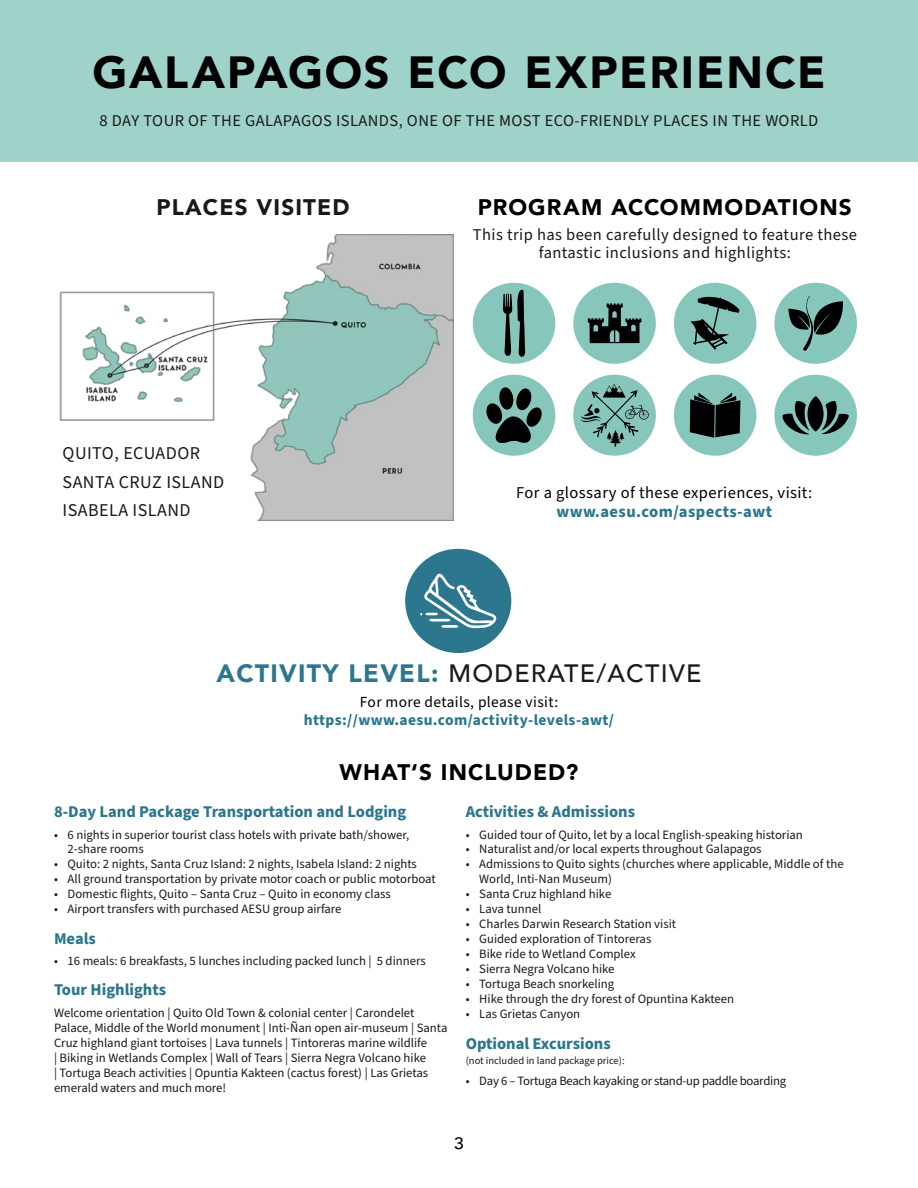
<style>
.page{position:relative;width:918px;height:1188px;background:#fff}
.page>*{position:absolute;margin:0;border:0;box-sizing:border-box;transform-origin:0 0}
.t1{font:900 45px "Avenir";letter-spacing:.04em;color:#000}
.t2{font:500 25.05px "Avenir";letter-spacing:.05em;color:#1a1a1a}
.t3{font:900 22.5px "Avenir";letter-spacing:.05em;color:#000}
.t4{font:900 22.5px "Avenir";letter-spacing:.05em;color:#19191a}
.t5{font:18px/28.3px "Source Sans Pro";letter-spacing:.025em;color:#19191a}
.t6{font:16.5px/18px "Source Sans Pro";letter-spacing:.025em;color:#19191a;text-align:center}
.t7{font:700 16.5px "Source Sans Pro";color:#2c768e}
.t8{font:16.5px "Source Sans Pro";letter-spacing:.025em;color:#000}
.t9{font:700 16.5px "Source Sans Pro";letter-spacing:.025em;color:#2c768e}
.t10{font:500 16.5px "Avenir";color:#000101;scale:1.1 1}
.t11{font:700 15.45px "Source Sans Pro";letter-spacing:.025em;color:#2c768e}
.t12{font:15.45px "Source Sans Pro";letter-spacing:.025em;color:#000}
.t13{font:12.75px/15px "Source Sans Pro";color:#19191a}
.t14{font:12.75px "Source Sans Pro";letter-spacing:-.02em;color:#19191a}
.t15{font:10.5px "Source Sans Pro";color:#19191a}
.s1{font-weight:900;color:#2c768e}
</style>
<div class="page">
<div style="left:0;top:0;width:918px;height:162px;background:#9fd2c9"></div>
<div style="left:405px;top:549px;width:106px;height:104px;background:#2c768e;border-radius:50%"></div>
<svg style="left:420px;top:573px;width:77px;height:56px"></svg>
<div style="left:473px;top:375px;width:82px;height:81px;background:#87c6bb;border-radius:50%"></div>
<svg style="left:486px;top:387px;width:56px;height:56px"></svg>
<div style="left:473px;top:283px;width:82px;height:81px;background:#87c6bb;border-radius:50%"></div>
<svg style="left:503px;top:290px;width:22px;height:67px"></svg>
<div style="left:573px;top:375px;width:83px;height:81px;background:#87c6bb;border-radius:50%"></div>
<svg style="left:580px;top:384px;width:69px;height:63px"></svg>
<div style="left:674px;top:283px;width:82px;height:81px;background:#87c6bb;border-radius:50%"></div>
<svg style="left:691px;top:297px;width:48px;height:53px"></svg>
<div style="left:674px;top:375px;width:82px;height:81px;background:#87c6bb;border-radius:50%"></div>
<svg style="left:690px;top:393px;width:50px;height:45px"></svg>
<div style="left:573px;top:283px;width:83px;height:81px;background:#87c6bb;border-radius:50%"></div>
<svg style="left:588px;top:303px;width:53px;height:40px"></svg>
<img style="left:59px;top:235px;width:394px;height:286px">
<div style="left:774px;top:283px;width:83px;height:81px;background:#87c6bb;border-radius:50%"></div>
<svg style="left:788px;top:296px;width:55px;height:55px"></svg>
<div style="left:774px;top:375px;width:83px;height:81px;background:#87c6bb;border-radius:50%"></div>
<svg style="left:783px;top:396px;width:66px;height:38px"></svg>
<h1 class="t1" style="left:92px;top:34px;width:735px">GALAPAGOS ECO EXPERIENCE</h1>
<p class="t6" style="left:100px;top:112px;width:720px">8 DAY TOUR OF THE GALAPAGOS ISLANDS, ONE OF THE MOST ECO-FRIENDLY PLACES IN THE WORLD</p>
<h3 class="t4" style="left:157px;top:188px;width:194px">PLACES VISITED</h3>
<h3 class="t5" style="left:63px;top:440px;width:163px">QUITO, ECUADOR<br>SANTA CRUZ ISLAND<br>ISABELA ISLAND</h3>
<h3 class="t3" style="left:478px;top:188px;width:375px">PROGRAM ACCOMMODATIONS</h3>
<p class="t6" style="left:473px;top:226px;width:385px">This trip has been carefully designed to feature these fantastic inclusions and highlights:</p>
<p class="t8" style="left:516px;top:481px;width:298px">For a glossary of these experiences, visit:</p>
<p class="t9" style="left:556px;top:501px;width:217px">www.aesu.com/aspects-awt</p>
<h2 class="t2" style="left:217px;top:652px;width:486px"><span class="s1">ACTIVITY LEVEL:</span> MODERATE/ACTIVE</h2>
<p class="t12" style="left:360px;top:691px;width:200px">For more details, please visit:</p>
<p class="t11" style="left:304px;top:710px;width:312px">https://www.aesu.com/activity-levels-awt/</p>
<h3 class="t3" style="left:340px;top:753px;width:240px">WHAT‘S INCLUDED?</h3>
<p class="t7" style="left:466px;top:800px;width:171px">Activities &amp; Admissions</p>
<p class="t13" style="left:466px;top:827px;width:339px">• Guided tour of Quito, let by a local English-speaking historian</p>
<p class="t13" style="left:466px;top:842px;width:297px">• Naturalist and/or local experts throughout Galapagos</p>
<p class="t13" style="left:479px;top:857px;width:366px;text-indent:-14px">• Admissions to Quito sights (churches where applicable, Middle of the<br>World, Inti-Nan Museum)</p>
<p class="t13" style="left:466px;top:887px;width:147px">• Santa Cruz highland hike</p>
<p class="t13" style="left:466px;top:902px;width:77px">• Lava tunnel</p>
<p class="t13" style="left:466px;top:917px;width:212px">• Charles Darwin Research Station visit</p>
<p class="t13" style="left:466px;top:932px;width:187px">• Guided exploration of Tintoreras</p>
<p class="t13" style="left:466px;top:947px;width:172px">• Bike ride to Wetland Complex</p>
<p class="t13" style="left:466px;top:962px;width:150px">• Sierra Negra Volcano hike</p>
<p class="t13" style="left:466px;top:977px;width:150px">• Tortuga Beach snorkeling</p>
<p class="t13" style="left:466px;top:992px;width:270px">• Hike through the dry forest of Opuntina Kakteen</p>
<p class="t13" style="left:466px;top:1007px;width:116px">• Las Grietas Canyon</p>
<p class="t7" style="left:466px;top:1032px;width:147px">Optional Excursions</p>
<p class="t15" style="left:466px;top:1053px;width:160px">(not included in land package price):</p>
<p class="t14" style="left:466px;top:1072px;width:322px">• Day 6 – Tortuga Beach kayaking or stand-up paddle boarding</p>
<p class="t7" style="left:54px;top:800px;width:354px">8-Day Land Package Transportation and Lodging</p>
<p class="t13" style="left:68px;top:827px;width:343px;text-indent:-14px">• 6 nights in superior tourist class hotels with private bath/shower,<br>2-share rooms</p>
<p class="t13" style="left:54px;top:857px;width:365px">• Quito: 2 nights, Santa Cruz Island: 2 nights, Isabela Island: 2 nights</p>
<p class="t13" style="left:54px;top:872px;width:383px">• All ground transportation by private motor coach or public motorboat</p>
<p class="t13" style="left:54px;top:887px;width:338px">• Domestic flights, Quito – Santa Cruz – Quito in economy class</p>
<p class="t13" style="left:54px;top:902px;width:289px">• Airport transfers with purchased AESU group airfare</p>
<p class="t7" style="left:54px;top:927px;width:43px">Meals</p>
<p class="t13" style="left:54px;top:954px;width:373px">• 16 meals: 6 breakfasts, 5 lunches including packed lunch | 5 dinners</p>
<p class="t7" style="left:54px;top:979px;width:114px">Tour Highlights</p>
<p class="t13" style="left:54px;top:1006px;width:395px">Welcome orientation | Quito Old Town &amp; colonial center | Carondelet Palace, Middle of the World monument | Inti-Ñan open air-museum | Santa Cruz highland giant tortoises | Lava tunnels | Tintoreras marine wildlife<br>| Biking in Wetlands Complex | Wall of Tears | Sierra Negra Volcano hike<br>| Tortuga Beach activities | Opuntia Kakteen (cactus forest) | Las Grietas emerald waters and much more!</p>
<p class="t10" style="left:454px;top:1129px;width:11px">3</p>
</div>
